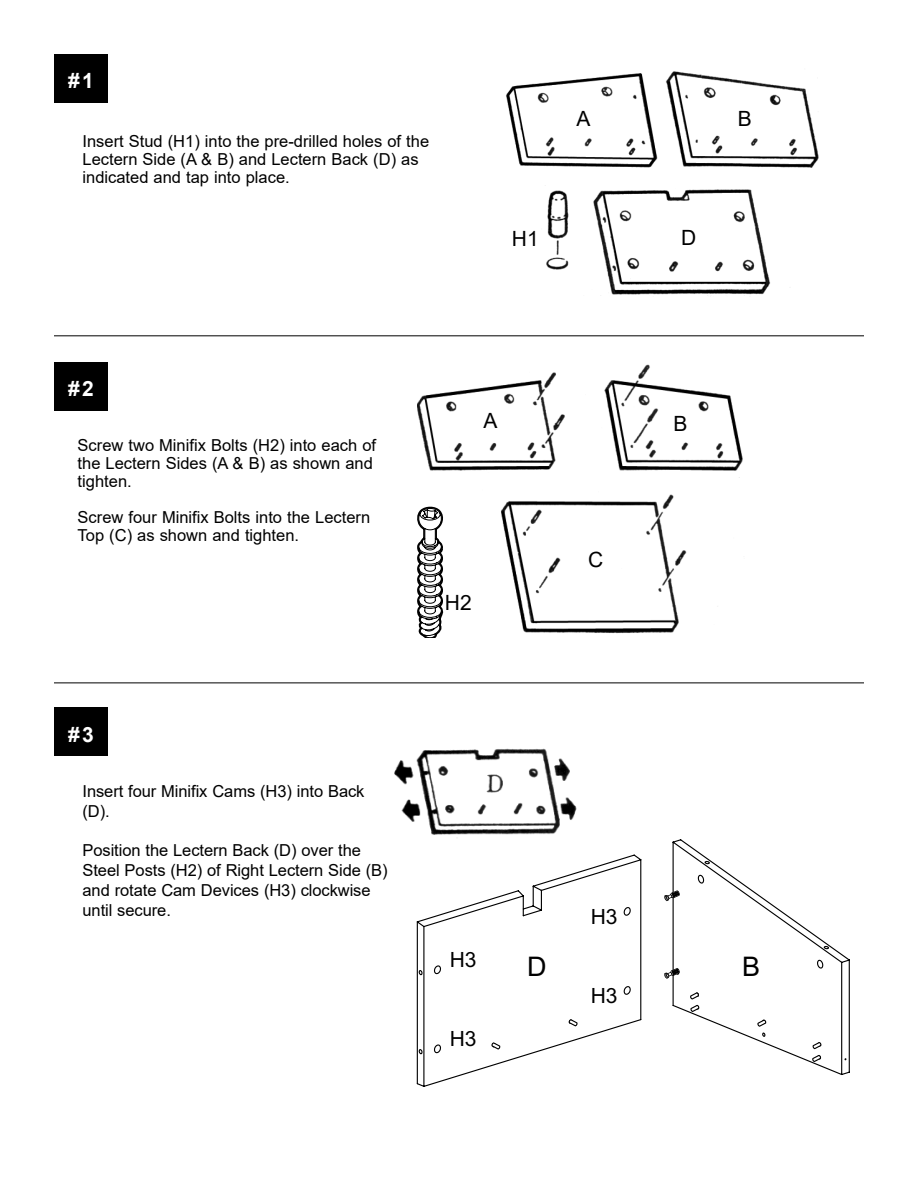
<style>
.page{position:relative;width:918px;height:1188px;background:#fff}
.page>*{position:absolute;margin:0;border:0;box-sizing:border-box;transform-origin:0 0}
.t1{font:27px "Arial";color:#000}
.t2{font:21px "Arial";color:#000}
.t3{font:700 21px "Arial";color:#fff}
.t4{font:16.5px/18px "Arial";color:#000}
</style>
<div class="page">
<div style="left:54px;top:54px;width:54px;height:49px;background:#000"></div>
<img style="left:506px;top:71px;width:313px;height:225px">
<hr style="left:54px;top:336px;width:810px;height:1px;background:#000">
<div style="left:569px;top:109px;width:28px;height:23px;background:#fff"></div>
<div style="left:675px;top:228px;width:28px;height:23px;background:#fff"></div>
<div style="left:731px;top:109px;width:28px;height:23px;background:#fff"></div>
<div style="left:54px;top:708px;width:54px;height:48px;background:#000"></div>
<svg style="left:417px;top:839px;width:433px;height:248px"></svg>
<svg style="left:490px;top:1042px;width:11px;height:7px"></svg>
<svg style="left:568px;top:1019px;width:11px;height:7px"></svg>
<svg style="left:689px;top:992px;width:11px;height:20px"></svg>
<svg style="left:756px;top:1019px;width:11px;height:8px"></svg>
<svg style="left:811px;top:1041px;width:12px;height:21px"></svg>
<svg style="left:663px;top:889px;width:18px;height:13px"></svg>
<svg style="left:663px;top:967px;width:18px;height:13px"></svg>
<hr style="left:54px;top:683px;width:810px;height:1px;background:#000">
<div style="left:54px;top:362px;width:54px;height:48px;background:#000"></div>
<img style="left:417px;top:364px;width:326px;height:270px">
<div style="left:476px;top:411px;width:28px;height:23px;background:#fff"></div>
<div style="left:666px;top:414px;width:28px;height:23px;background:#fff"></div>
<div style="left:582px;top:550px;width:28px;height:24px;background:#fff"></div>
<img style="left:394px;top:748px;width:189px;height:96px">
<div style="left:494px;top:230px;width:46px;height:24px;background:#fff"></div>
<div style="left:403px;top:498px;width:47px;height:142px;background:#fff"></div>
<svg style="left:417px;top:507px;width:26px;height:131px"></svg>
<p class="t3" style="left:68px;top:66px;width:27px">#1</p>
<p class="t4" style="left:82px;top:132px;width:348px">Insert Stud (H1) into the pre-drilled holes of the<br>Lectern Side (A &amp; B) and Lectern Back (D) as indicated and tap into place.</p>
<p class="t2" style="left:577px;top:104px;width:16px">A</p>
<p class="t2" style="left:512px;top:224px;width:28px">H1</p>
<p class="t2" style="left:681px;top:223px;width:17px">D</p>
<p class="t2" style="left:738px;top:104px;width:16px">B</p>
<p class="t3" style="left:68px;top:374px;width:27px">#2</p>
<p class="t4" style="left:78px;top:436px;width:300px">Screw two Minifix Bolts (H2) into each of the Lectern Sides (A &amp; B) as shown and tighten.</p>
<p class="t4" style="left:78px;top:508px;width:294px">Screw four Minifix Bolts into the Lectern<br>Top (C) as shown and tighten.</p>
<p class="t3" style="left:68px;top:720px;width:27px">#3</p>
<p class="t4" style="left:82px;top:781px;width:284px;line-height:19.8px">Insert four Minifix Cams (H3) into Back (D).</p>
<p class="t4" style="left:82px;top:840px;width:307px;line-height:19.8px">Position the Lectern Back (D) over the<br>Steel Posts (H2) of Right Lectern Side (B) and rotate Cam Devices (H3) clockwise until secure.</p>
<p class="t2" style="left:484px;top:406px;width:16px">A</p>
<p class="t2" style="left:673px;top:409px;width:16px">B</p>
<p class="t2" style="left:445px;top:588px;width:28px">H2</p>
<p class="t2" style="left:588px;top:545px;width:17px">C</p>
<p class="t2" style="left:450px;top:945px;width:28px">H3</p>
<p class="t2" style="left:450px;top:1024px;width:28px">H3</p>
<p class="t2" style="left:591px;top:902px;width:28px">H3</p>
<h1 class="t1" style="left:527px;top:948px;width:21px">D</h1>
<h1 class="t1" style="left:742px;top:948px;width:20px">B</h1>
<p class="t2" style="left:591px;top:981px;width:28px">H3</p>
</div>
